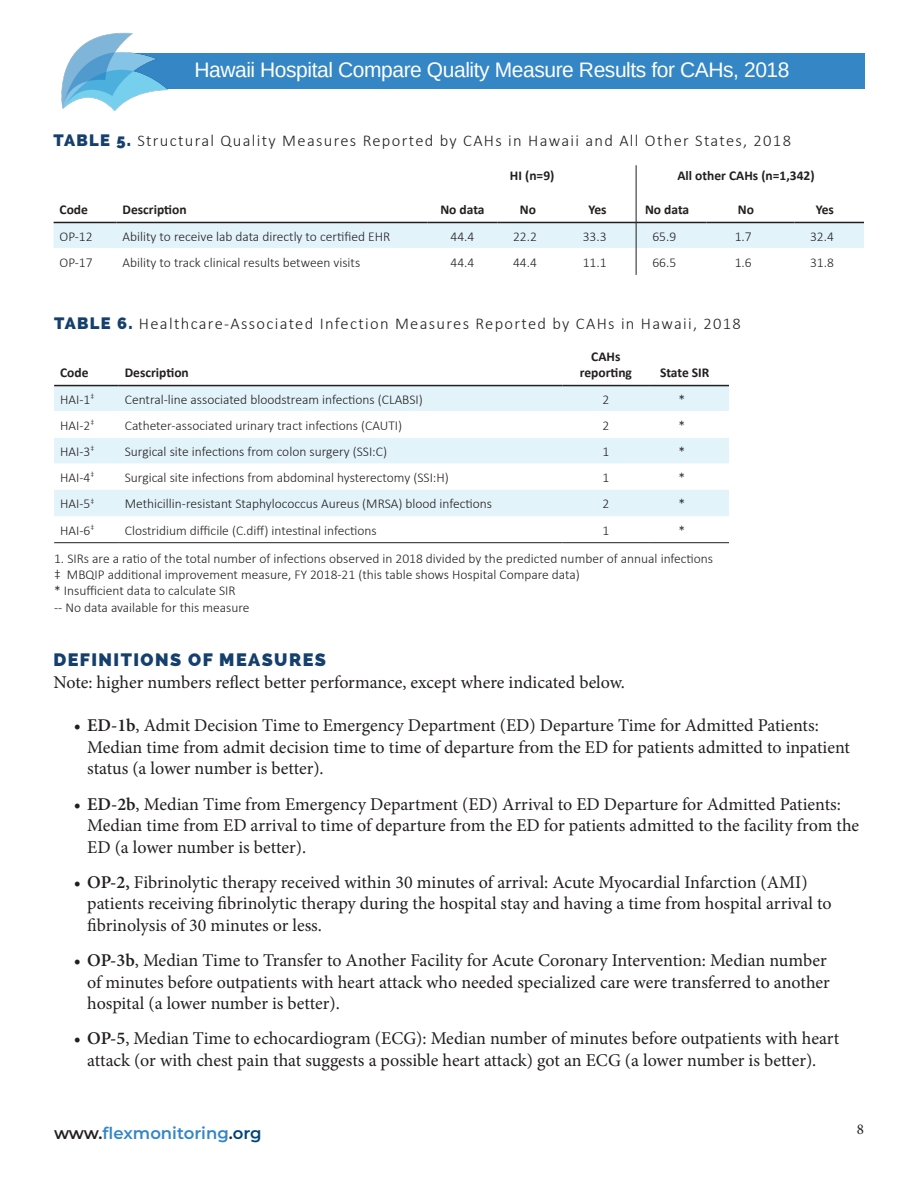
<style>
.page{position:relative;width:918px;height:1188px;background:#fff}
.page>*{position:absolute;margin:0;border:0;box-sizing:border-box;transform-origin:0 0}
.t1{font:21px "Arimo";letter-spacing:-.02em;color:#fff}
.FMT_body_text{font:18px/21.6px "Minion Pro";color:#231f20}
.t2{font:300 16.5px "Calibri";letter-spacing:.08em;color:#231f20}
.t3{font:600 16.5px "Montserrat";color:#3486c5}
.t4{font:15px "Minion Pro";color:#231f20}
.t5{font:300 13.5px "Calibri";color:#231f20}
.t6{font:700 13.5px/16.2px "Calibri";color:#231f20;text-align:center}
.s1{font-family:"Raleway";font-weight:800;color:#15406d}
.s2{font-weight:600}
.s3{color:#231f20}
.s4{color:#004577}
</style>
<div class="page">
<div style="left:112px;top:53px;width:753px;height:36px;background:#3486c5"></div>
<img style="left:61px;top:32px;width:107px;height:78px">
<svg style="left:54px;top:165px;width:810px;height:110px"></svg>
<div style="left:54px;top:223px;width:810px;height:25px;background:#e2f3fa"></div>
<hr style="left:54px;top:248px;width:63px;height:1px;background:#fff">
<hr style="left:117px;top:248px;width:311px;height:1px;background:#fff">
<hr style="left:428px;top:248px;width:69px;height:1px;background:#fff">
<hr style="left:497px;top:248px;width:70px;height:1px;background:#fff">
<hr style="left:567px;top:248px;width:70px;height:1px;background:#fff">
<hr style="left:637px;top:248px;width:69px;height:1px;background:#fff">
<hr style="left:706px;top:248px;width:88px;height:1px;background:#fff">
<hr style="left:794px;top:248px;width:70px;height:1px;background:#fff">
<hr style="left:54px;top:222px;width:63px;height:1px;background:#231f20">
<hr style="left:117px;top:222px;width:311px;height:1px;background:#231f20">
<hr style="left:428px;top:222px;width:69px;height:1px;background:#231f20">
<hr style="left:497px;top:222px;width:70px;height:1px;background:#231f20">
<hr style="left:567px;top:222px;width:70px;height:1px;background:#231f20">
<hr style="left:637px;top:222px;width:69px;height:1px;background:#231f20">
<hr style="left:706px;top:222px;width:88px;height:1px;background:#231f20">
<hr style="left:794px;top:222px;width:70px;height:1px;background:#231f20">
<svg style="left:54px;top:384px;width:675px;height:1px"></svg>
<svg style="left:54px;top:386px;width:675px;height:130px;fill:#e2f3fa"></svg>
<hr style="left:54px;top:411px;width:65px;height:1px;background:#fff">
<hr style="left:119px;top:411px;width:444px;height:1px;background:#fff">
<hr style="left:563px;top:411px;width:86px;height:1px;background:#fff">
<hr style="left:649px;top:411px;width:80px;height:1px;background:#fff">
<hr style="left:54px;top:385px;width:65px;height:1px;background:#231f20">
<hr style="left:119px;top:385px;width:444px;height:1px;background:#231f20">
<hr style="left:563px;top:385px;width:86px;height:1px;background:#231f20">
<hr style="left:649px;top:385px;width:80px;height:1px;background:#231f20">
<hr style="left:54px;top:542px;width:65px;height:1px;background:#231f20">
<hr style="left:119px;top:542px;width:444px;height:1px;background:#231f20">
<hr style="left:563px;top:542px;width:86px;height:1px;background:#231f20">
<hr style="left:649px;top:542px;width:80px;height:1px;background:#231f20">
<hr style="left:636px;top:165px;width:1px;height:110px;background:#231f20">
<p class="t1" style="left:194px;top:56px;width:597px">Hawaii Hospital Compare Quality Measure Results for CAHs, 2018</p>
<p class="t2" style="left:53px;top:130px;width:739px"><span class="s1">TABLE 5.</span> Structural Quality Measures Reported by CAHs in Hawaii and All Other States, 2018</p>
<p class="t6" style="left:510px;top:167px;width:46px">HI (n=9)</p>
<p class="t6" style="left:677px;top:167px;width:139px">All other CAHs (n=1,342)</p>
<p class="t6" style="left:60px;top:201px;width:30px">Code</p>
<p class="t6" style="left:123px;top:201px;width:66px">Description</p>
<p class="t6" style="left:440px;top:201px;width:46px">No data</p>
<p class="t6" style="left:520px;top:201px;width:18px">No</p>
<p class="t6" style="left:588px;top:201px;width:20px">Yes</p>
<p class="t6" style="left:645px;top:201px;width:46px">No data</p>
<p class="t6" style="left:738px;top:201px;width:18px">No</p>
<p class="t6" style="left:816px;top:201px;width:20px">Yes</p>
<p class="t5" style="left:60px;top:228px;width:35px">OP-12</p>
<p class="t5" style="left:123px;top:228px;width:269px">Ability to receive lab data directly to certified EHR</p>
<p class="t5" style="left:451px;top:228px;width:25px">44.4</p>
<p class="t5" style="left:513px;top:228px;width:25px">22.2</p>
<p class="t5" style="left:583px;top:228px;width:25px">33.3</p>
<p class="t5" style="left:652px;top:228px;width:25px">65.9</p>
<p class="t5" style="left:735px;top:228px;width:18px">1.7</p>
<p class="t5" style="left:810px;top:228px;width:25px">32.4</p>
<p class="t5" style="left:60px;top:254px;width:35px">OP-17</p>
<p class="t5" style="left:123px;top:254px;width:239px">Ability to track clinical results between visits</p>
<p class="t5" style="left:451px;top:254px;width:25px">44.4</p>
<p class="t5" style="left:513px;top:254px;width:25px">44.4</p>
<p class="t5" style="left:583px;top:254px;width:25px">11.1</p>
<p class="t5" style="left:652px;top:254px;width:25px">66.5</p>
<p class="t5" style="left:735px;top:254px;width:18px">1.6</p>
<p class="t5" style="left:810px;top:254px;width:25px">31.8</p>
<p class="t2" style="left:54px;top:313px;width:688px"><span class="s1">TABLE 6.</span> Healthcare-Associated Infection Measures Reported by CAHs in Hawaii, 2018</p>
<p class="t6" style="left:60px;top:364px;width:30px">Code</p>
<p class="t6" style="left:125px;top:364px;width:66px">Description</p>
<p class="t6" style="left:580px;top:348px;width:54px">CAHs reporting</p>
<p class="t6" style="left:660px;top:364px;width:51px">State SIR</p>
<p class="t5" style="left:60px;top:391px;width:36px">HAI-1<sup>‡</sup></p>
<p class="t5" style="left:125px;top:391px;width:300px">Central-line associated bloodstream infections (CLABSI)</p>
<p class="t5" style="left:602px;top:391px;width:8px">2</p>
<p class="t5" style="left:679px;top:391px;width:8px">*</p>
<p class="t5" style="left:60px;top:417px;width:36px">HAI-2<sup>‡</sup></p>
<p class="t5" style="left:125px;top:417px;width:279px">Catheter-associated urinary tract infections (CAUTI)</p>
<p class="t5" style="left:602px;top:417px;width:8px">2</p>
<p class="t5" style="left:679px;top:417px;width:8px">*</p>
<p class="t5" style="left:60px;top:443px;width:36px">HAI-3<sup>‡</sup></p>
<p class="t5" style="left:125px;top:443px;width:264px">Surgical site infections from colon surgery (SSI:C)</p>
<p class="t5" style="left:602px;top:443px;width:8px">1</p>
<p class="t5" style="left:679px;top:443px;width:8px">*</p>
<p class="t5" style="left:60px;top:469px;width:36px">HAI-4<sup>‡</sup></p>
<p class="t5" style="left:125px;top:469px;width:326px">Surgical site infections from abdominal hysterectomy (SSI:H)</p>
<p class="t5" style="left:602px;top:469px;width:8px">1</p>
<p class="t5" style="left:679px;top:469px;width:8px">*</p>
<p class="t5" style="left:60px;top:495px;width:36px">HAI-5<sup>‡</sup></p>
<p class="t5" style="left:125px;top:495px;width:369px">Methicillin-resistant Staphylococcus Aureus (MRSA) blood infections</p>
<p class="t5" style="left:602px;top:495px;width:8px">2</p>
<p class="t5" style="left:679px;top:495px;width:8px">*</p>
<p class="t5" style="left:60px;top:522px;width:36px">HAI-6<sup>‡</sup></p>
<p class="t5" style="left:125px;top:522px;width:253px">Clostridium difficile (C.diff) intestinal infections</p>
<p class="t5" style="left:602px;top:522px;width:8px">1</p>
<p class="t5" style="left:679px;top:522px;width:8px">*</p>
<p class="t5" style="left:54px;top:550px;width:661px">1. SIRs are a ratio of the total number of infections observed in 2018 divided by the predicted number of annual infections</p>
<p class="t5" style="left:54px;top:566px;width:527px">‡ MBQIP additional improvement measure, FY 2018-21 (this table shows Hospital Compare data)</p>
<p class="t5" style="left:54px;top:583px;width:183px">* Insufficient data to calculate SIR</p>
<p class="t5" style="left:54px;top:599px;width:197px">-- No data available for this measure</p>
<p class="FMT_body_text" style="left:53px;top:650px;width:573px"><span class="s1">DEFINITIONS OF MEASURES<br></span>Note: higher numbers reflect better performance, except where indicated below.</p>
<p class="FMT_body_text" style="left:87px;top:715px;width:764px;text-indent:-14px"><span class="s2">• ED-1b</span>, Admit Decision Time to Emergency Department (ED) Departure Time for Admitted Patients:<br>Median time from admit decision time to time of departure from the ED for patients admitted to inpatient status (a lower number is better).</p>
<p class="FMT_body_text" style="left:87px;top:793px;width:774px;text-indent:-14px"><span class="s2">• ED-2b</span>, Median Time from Emergency Department (ED) Arrival to ED Departure for Admitted Patients:<br>Median time from ED arrival to time of departure from the ED for patients admitted to the facility from the<br>ED (a lower number is better).</p>
<p class="FMT_body_text" style="left:87px;top:871px;width:746px;text-indent:-14px"><span class="s2">• OP-2,</span> Fibrinolytic therapy received within 30 minutes of arrival: Acute Myocardial Infarction (AMI) patients receiving fibrinolytic therapy during the hospital stay and having a time from hospital arrival to fibrinolysis of 30 minutes or less.</p>
<p class="FMT_body_text" style="left:87px;top:950px;width:744px;text-indent:-14px"><span class="s2">• OP-3b</span>, Median Time to Transfer to Another Facility for Acute Coronary Intervention: Median number of minutes before outpatients with heart attack who needed specialized care were transferred to another hospital (a lower number is better).</p>
<p class="FMT_body_text" style="left:74px;top:1028px;width:767px;text-align:center"><span class="s2">• OP-5</span>, Median Time to echocardiogram (ECG): Median number of minutes before outpatients with heart attack (or with chest pain that suggests a possible heart attack) got an ECG (a lower number is better).</p>
<p class="t3" style="left:54px;top:1121px;width:209px"><span class="s3">www.</span>flexmonitoring<span class="s3">.</span><span class="s4">org</span></p>
<p class="t4" style="left:857px;top:1119px;width:9px">8</p>
</div>
